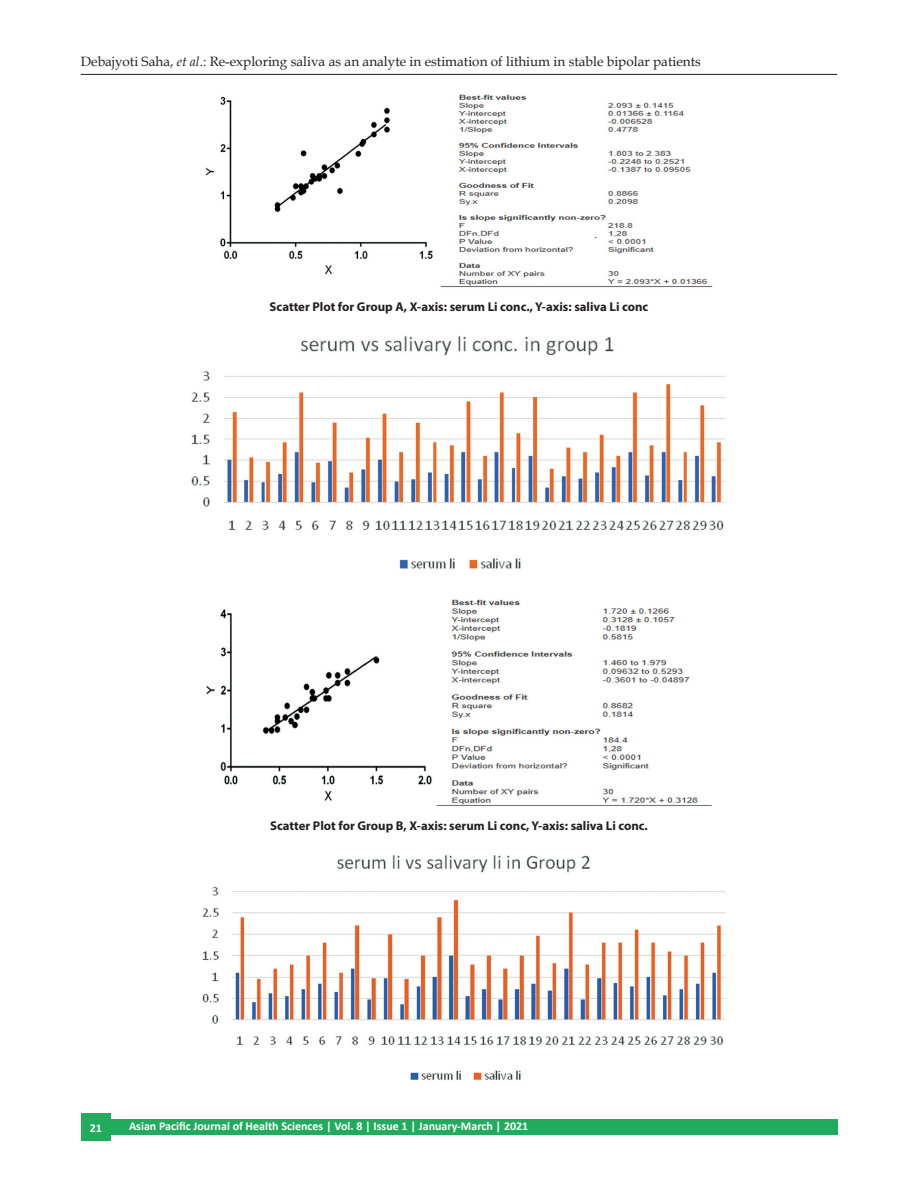
<style>
.page{position:relative;width:918px;height:1188px;background:#fff}
.page>*{position:absolute;margin:0;border:0;box-sizing:border-box;transform-origin:0 0}
.t1{font:13.5px "Book Antiqua";color:#231f20}
.FGC{font:700 12.75px "Myriad Pro";color:#231f20}
.t2{font:700 12px "Calibri";color:#fff}
.s1{font-style:italic}
</style>
<div class="page">
<hr style="left:81px;top:74px;width:756px;height:1px;background:#231f20">
<div style="left:111px;top:1119px;width:726px;height:16px;background:#22ab5d"></div>
<div style="left:81px;top:1113px;width:30px;height:27px;background:#22ab5d"></div>
<img style="left:191px;top:335px;width:535px;height:234px">
<img style="left:202px;top:855px;width:524px;height:225px">
<img style="left:205px;top:94px;width:508px;height:194px">
<img style="left:206px;top:599px;width:506px;height:207px">
<p class="t1" style="left:81px;top:52px;width:622px">Debajyoti Saha, <span class="s1">et al</span>.: Re-exploring saliva as an analyte in estimation of lithium in stable bipolar patients</p>
<p class="FGC" style="left:270px;top:298px;width:380px">Scatter Plot for Group A, X-axis: serum Li conc., Y-axis: saliva Li conc</p>
<p class="FGC" style="left:270px;top:818px;width:379px">Scatter Plot for Group B, X-axis: serum Li conc, Y-axis: saliva Li conc.</p>
<p class="t2" style="left:90px;top:1120px;width:14px">21</p>
<p class="t2" style="left:129px;top:1117px;width:401px">Asian Pacific Journal of Health Sciences | Vol. 8 | Issue 1 | January-March | 2021</p>
</div>
